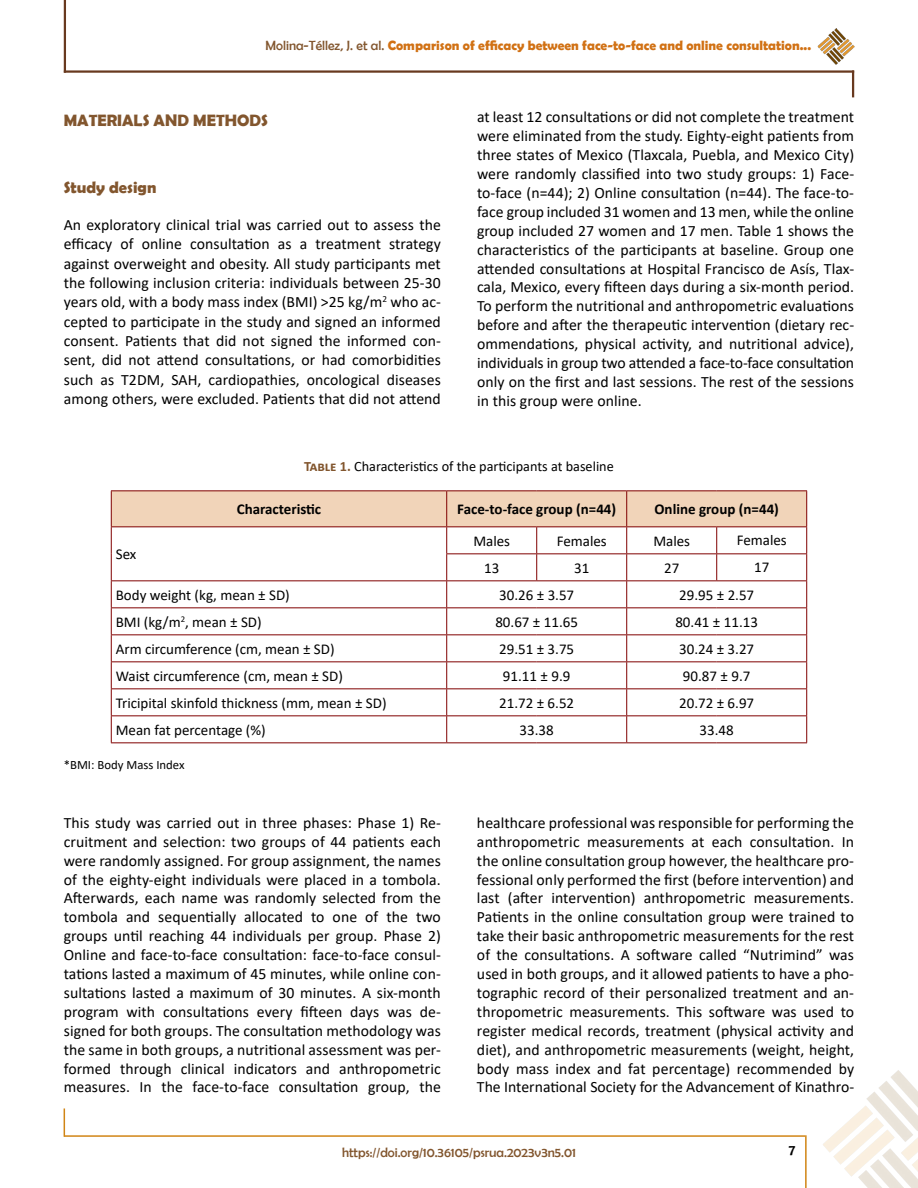
<style>
.page{position:relative;width:918px;height:1188px;background:#fff}
.page>*{position:absolute;margin:0;border:0;box-sizing:border-box;transform-origin:0 0}
.t1{font:700 16.5px "Berlin Sans FB Demi";color:#82562e}
.t2{font:15.75px/18.9px "Calibri";letter-spacing:.005em;color:#000;text-align:justify}
.t3{font:15px "Calibri";color:#000}
.t4{font:700 15px "Calibri";color:#000}
.t5{font:15px "Berlin Sans FB";color:#000}
.t6{font:14.25px "Calibri";color:#000}
.t7{font:700 13.5px "Berlin Sans FB Demi";color:#d17114}
.t8{font:13.5px "Berlin Sans FB";color:#82562e}
.t9{font:12.75px "Calibri";color:#000}
.s1{font-family:"Berlin Sans FB";font-weight:400;color:#82562e}
.s2{font-weight:700;color:#82562e}
</style>
<div class="page">
<hr style="left:64px;top:1135px;width:741px;height:2px;background:#d18515">
<hr style="left:805px;top:1135px;width:2px;height:53px;background:#d18515">
<svg style="left:64px;top:1108px;width:1px;height:29px"></svg>
<hr style="left:64px;top:70px;width:790px;height:3px;background:#68391f">
<hr style="left:64px;top:0;width:2px;height:73px;background:#68391f">
<hr style="left:852px;top:70px;width:2px;height:27px;background:#68391f">
<img style="left:823px;top:1070px;width:95px;height:118px">
<img style="left:818px;top:28px;width:36px;height:37px">
<hr style="left:111px;top:490px;width:336px;height:1px;background:#800000">
<hr style="left:447px;top:490px;width:90px;height:1px;background:#800000">
<hr style="left:537px;top:490px;width:90px;height:1px;background:#800000">
<hr style="left:627px;top:490px;width:90px;height:1px;background:#800000">
<hr style="left:717px;top:490px;width:90px;height:1px;background:#800000">
<svg style="left:111px;top:491px;width:696px;height:251px"></svg>
<hr style="left:111px;top:742px;width:336px;height:1px;background:#800000">
<hr style="left:447px;top:742px;width:90px;height:1px;background:#800000">
<hr style="left:537px;top:742px;width:90px;height:1px;background:#800000">
<hr style="left:627px;top:742px;width:90px;height:1px;background:#800000">
<hr style="left:717px;top:742px;width:90px;height:1px;background:#800000">
<p class="t7" style="left:266px;top:38px;width:547px"><span class="s1">Molina-Téllez, J. et al.</span> Comparison of efficacy between face-to-face and online consultation...</p>
<p class="t1" style="left:64px;top:111px;width:206px">MATERIALS AND METHODS</p>
<p class="t1" style="left:64px;top:177px;width:94px">Study design</p>
<p class="t2" style="left:64px;top:215px;width:379px;line-height:19.4px">An exploratory clinical trial was carried out to assess the efficacy of online consultation as a treatment strategy against overweight and obesity. All study participants met the following inclusion criteria: individuals between 25-30 years old, with a body mass index (BMI) &gt;25 kg/m<sup>2</sup> who ac&shy;cepted to participate in the study and signed an informed consent. Patients that did not signed the informed con&shy;sent, did not attend consultations, or had comorbidities such as T2DM, SAH, cardiopathies, oncological diseases among others, were excluded. Patients that did not attend</p>
<p class="t2" style="left:477px;top:107px;width:379px">at least 12 consultations or did not complete the treatment were eliminated from the study. Eighty-eight patients from three states of Mexico (Tlaxcala, Puebla, and Mexico City) were randomly classified into two study groups: 1) Face&shy;to-face (n=44); 2) Online consultation (n=44). The face-to&shy;face group included 31 women and 13 men, while the online group included 27 women and 17 men. Table 1 shows the characteristics of the participants at baseline. Group one attended consultations at Hospital Francisco de Asís, Tlax&shy;cala, Mexico, every fifteen days during a six-month period.<br>To perform the nutritional and anthropometric evaluations before and after the therapeutic intervention (dietary rec&shy;ommendations, physical activity, and nutritional advice), individuals in group two attended a face-to-face consultation only on the first and last sessions. The rest of the sessions in this group were online.</p>
<p class="t3" style="left:116px;top:544px;width:22px">Sex</p>
<p class="t6" style="left:304px;top:456px;width:311px"><span class="s2">Table 1.</span> Characteristics of the participants at baseline</p>
<p class="t4" style="left:237px;top:498px;width:86px">Characteristic</p>
<p class="t4" style="left:457px;top:498px;width:160px">Face-to-face group (n=44)</p>
<p class="t4" style="left:655px;top:498px;width:126px">Online group (n=44)</p>
<p class="t3" style="left:473px;top:531px;width:38px">Males</p>
<p class="t3" style="left:557px;top:531px;width:52px">Females</p>
<p class="t3" style="left:653px;top:531px;width:38px">Males</p>
<p class="t3" style="left:737px;top:530px;width:52px">Females</p>
<p class="t3" style="left:484px;top:558px;width:17px">13</p>
<p class="t3" style="left:574px;top:558px;width:17px">31</p>
<p class="t3" style="left:664px;top:558px;width:17px">27</p>
<p class="t3" style="left:754px;top:557px;width:17px">17</p>
<p class="t3" style="left:116px;top:585px;width:176px">Body weight (kg, mean ± SD)</p>
<p class="t3" style="left:499px;top:585px;width:77px">30.26 ± 3.57</p>
<p class="t3" style="left:679px;top:585px;width:77px">29.95 ± 2.57</p>
<p class="t3" style="left:116px;top:612px;width:147px">BMI (kg/m<sup>2</sup>, mean ± SD)</p>
<p class="t3" style="left:495px;top:612px;width:84px">80.67 ± 11.65</p>
<p class="t3" style="left:675px;top:612px;width:84px">80.41 ± 11.13</p>
<p class="t3" style="left:116px;top:639px;width:220px">Arm circumference (cm, mean ± SD)</p>
<p class="t3" style="left:499px;top:639px;width:77px">29.51 ± 3.75</p>
<p class="t3" style="left:679px;top:639px;width:77px">30.24 ± 3.27</p>
<p class="t3" style="left:116px;top:666px;width:229px">Waist circumference (cm, mean ± SD)</p>
<p class="t3" style="left:503px;top:666px;width:69px">91.11 ± 9.9</p>
<p class="t3" style="left:683px;top:666px;width:69px">90.87 ± 9.7</p>
<p class="t3" style="left:116px;top:693px;width:272px">Tricipital skinfold thickness (mm, mean ± SD)</p>
<p class="t3" style="left:499px;top:693px;width:77px">21.72 ± 6.52</p>
<p class="t3" style="left:679px;top:693px;width:77px">20.72 ± 6.97</p>
<p class="t3" style="left:116px;top:720px;width:152px">Mean fat percentage (%)</p>
<p class="t3" style="left:520px;top:720px;width:36px">33.38</p>
<p class="t3" style="left:700px;top:720px;width:36px">33.48</p>
<p class="t9" style="left:64px;top:756px;width:122px">*BMI: Body Mass Index</p>
<p class="t2" style="left:64px;top:813px;width:379px">This study was carried out in three phases: Phase 1) Re&shy;cruitment and selection: two groups of 44 patients each were randomly assigned. For group assignment, the names of the eighty-eight individuals were placed in a tombola.<br>Afterwards, each name was randomly selected from the tombola and sequentially allocated to one of the two groups until reaching 44 individuals per group. Phase 2)<br>Online and face-to-face consultation: face-to-face consul&shy;tations lasted a maximum of 45 minutes, while online con&shy;sultations lasted a maximum of 30 minutes. A six-month program with consultations every fifteen days was de&shy;signed for both groups. The consultation methodology was the same in both groups, a nutritional assessment was per&shy;formed through clinical indicators and anthropometric measures. In the face-to-face consultation group, the</p>
<p class="t2" style="left:477px;top:813px;width:379px">healthcare professional was responsible for performing the anthropometric measurements at each consultation. In the online consultation group however, the healthcare pro&shy;fessional only performed the first (before intervention) and last (after intervention) anthropometric measurements.<br>Patients in the online consultation group were trained to take their basic anthropometric measurements for the rest of the consultations. A software called “Nutrimind” was used in both groups, and it allowed patients to have a pho&shy;tographic record of their personalized treatment and an&shy;thropometric measurements. This software was used to register medical records, treatment (physical activity and diet), and anthropometric measurements (weight, height, body mass index and fat percentage) recommended by The International Society for the Advancement of Kinathro-</p>
<p class="t8" style="left:342px;top:1145px;width:235px">https://doi.org/10.36105/psrua.2023v3n5.01</p>
<p class="t5" style="left:789px;top:1142px;width:8px">7</p>
</div>
